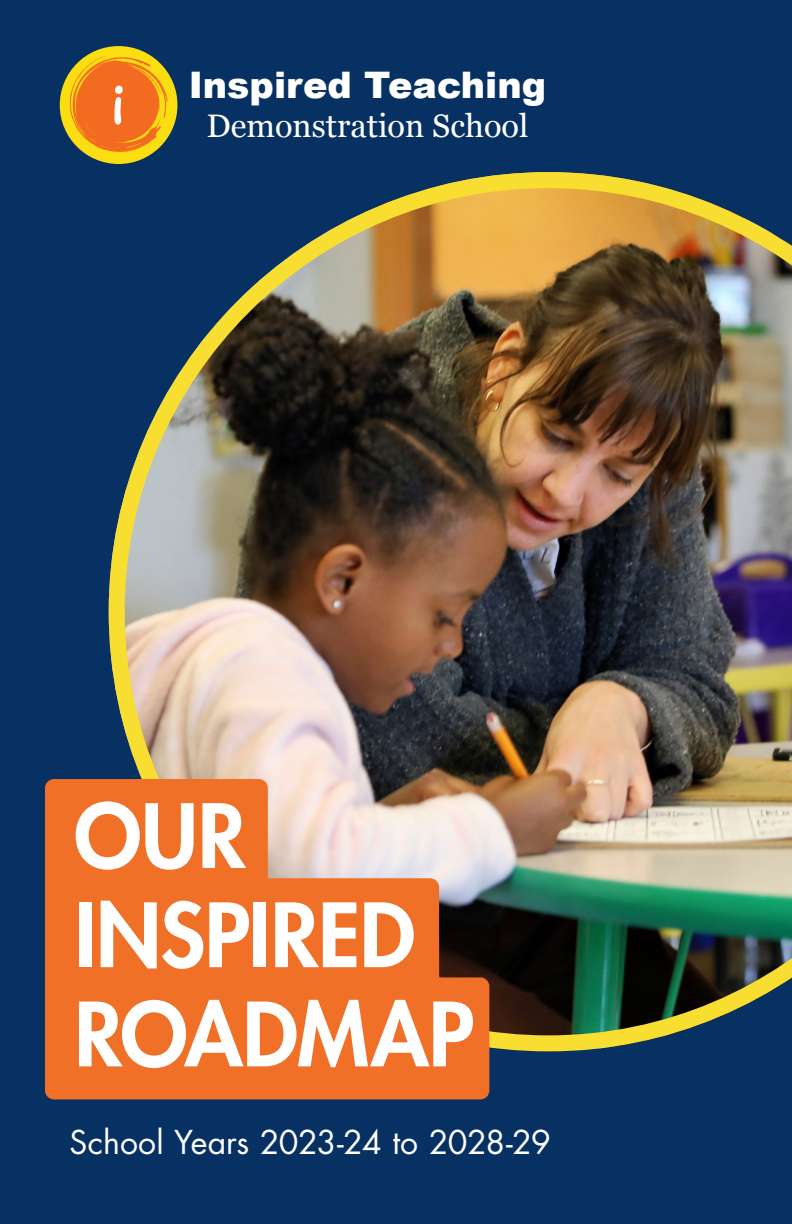
<style>
.page{position:relative;width:792px;height:1224px;background:#073063}
.page>*{position:absolute;margin:0;border:0;box-sizing:border-box;transform-origin:0 0}
.Title_Text{font:800 86px "Futura Std";letter-spacing:-.005em;color:#fff}
.t1{font:900 36.6px "Arial";color:#fff}
.t2{font:32.6px "Georgia";color:#fff}
.t3{font:32px "Futura Std";letter-spacing:-.01em;color:#fff}
</style>
<div class="page">
<img style="left:109px;top:172px;width:683px;height:879px">
<div style="left:45px;top:779px;width:223px;height:122px;background:#f07028;border-radius:9px"></div>
<div style="left:45px;top:878px;width:394px;height:122px;background:#f07028;border-radius:9px"></div>
<div style="left:45px;top:977px;width:444px;height:122px;background:#f07028;border-radius:9px"></div>
<div style="left:60px;top:46px;width:117px;height:118px;background:#fbde12;border-radius:50%"></div>
<svg style="left:70px;top:56px;width:98px;height:96px"></svg>
<p class="t1" style="left:189px;top:58px;width:359px">Inspired Teaching</p>
<p class="t2" style="left:206px;top:102px;width:324px">Demonstration School</p>
<p class="Title_Text" style="left:74px;top:782px;width:173px">OUR</p>
<p class="Title_Text" style="left:74px;top:881px;width:343px">INSPIRED</p>
<p class="Title_Text" style="left:74px;top:980px;width:401px">ROADMAP</p>
<p class="t3" style="left:70px;top:1122px;width:483px">School Years 2023-24 to 2028-29</p>
</div>
